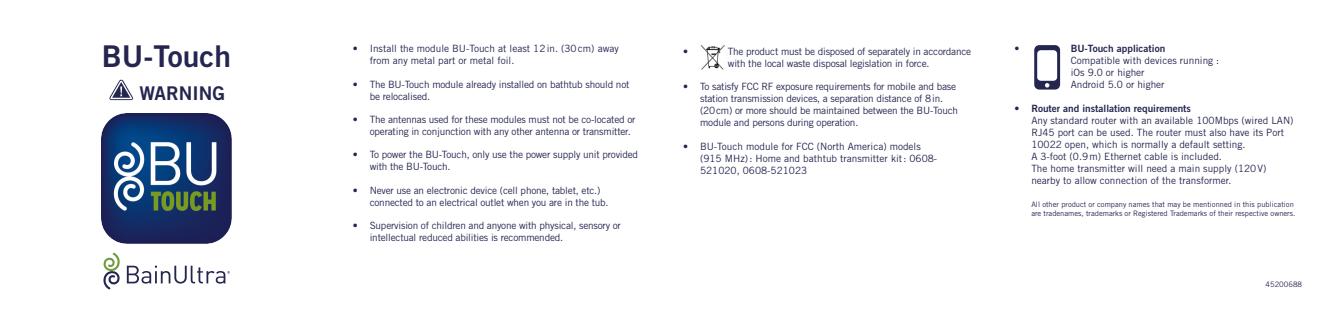
<style>
.page{position:relative;width:1325px;height:332px;background:#fff}
.page>*{position:absolute;margin:0;border:0;box-sizing:border-box;transform-origin:0 0}
.t1{font:29.88px "Trade Gothic LT Std Bd 2";color:#242650}
.t2{font:18.88px "Trade Gothic LT Std Bd 2";color:#242650}
.paragraphe_text_bull{font:10px/12px "Trade Gothic LT Std";letter-spacing:-.02em;color:#242650}
.paragraphe_text_bull-2{font:10px/12px "Trade Gothic LT Std";color:#242650}
.paragraphe_text_bull-3{font:7.5px/9px "Trade Gothic LT Std";color:#242650}
.s1{font-family:"Trade Gothic LT Std Bd 2"}
</style>
<div class="page">
<img style="left:700px;top:45px;width:25px;height:25px">
<img style="left:102px;top:113px;width:129px;height:130px">
<svg style="left:109px;top:79px;width:25px;height:22px"></svg>
<svg style="left:103px;top:252px;width:17px;height:37px"></svg>
<svg style="left:127px;top:265px;width:103px;height:18px"></svg>
<svg style="left:1034px;top:45px;width:26px;height:44px"></svg>
<p class="t1" style="left:102px;top:37px;width:131px">BU-Touch</p>
<p class="t2" style="left:140px;top:81px;width:87px">WARNING</p>
<p class="paragraphe_text_bull-2" style="left:370px;top:43px;width:251px;text-indent:-17px">• Install the module BU-Touch at least 12in. (30cm) away from any metal part or metal foil.</p>
<p class="paragraphe_text_bull" style="left:370px;top:78px;width:261px;text-indent:-17px">• The BU-Touch module already installed on bathtub should not be relocalised.</p>
<p class="paragraphe_text_bull" style="left:370px;top:113px;width:267px;text-indent:-17px">• The antennas used for these modules must not be co-located or operating in conjunction with any other antenna or transmitter.</p>
<p class="paragraphe_text_bull" style="left:370px;top:148px;width:270px;text-indent:-17px">• To power the BU-Touch, only use the power supply unit provided with the BU-Touch.</p>
<p class="paragraphe_text_bull" style="left:370px;top:184px;width:240px;text-indent:-17px">• Never use an electronic device (cell phone, tablet, etc.) connected to an electrical outlet when you are in the tub.</p>
<p class="paragraphe_text_bull" style="left:370px;top:219px;width:253px;text-indent:-17px">• Supervision of children and anyone with physical, sensory or intellectual reduced abilities is recommended.</p>
<p class="paragraphe_text_bull" style="left:683px;top:45px;width:6px">•</p>
<p class="paragraphe_text_bull" style="left:728px;top:45px;width:245px">The product must be disposed of separately in accordance with the local waste disposal legislation in force.</p>
<p class="paragraphe_text_bull" style="left:700px;top:80px;width:259px;text-indent:-17px">• To satisfy FCC RF exposure requirements for mobile and base station transmission devices, a separation distance of 8in. (20cm) or more should be maintained between the BU-Touch module and persons during operation.</p>
<p class="paragraphe_text_bull-2" style="left:700px;top:140px;width:239px;text-indent:-17px">• BU-Touch module for FCC (North America) models (915 MHz): Home and bathtub transmitter kit: 0608-<br>521020, 0608-521023</p>
<p class="paragraphe_text_bull" style="left:1014px;top:43px;width:6px">•</p>
<p class="paragraphe_text_bull-2" style="left:1071px;top:43px;width:150px"><span class="s1">BU-Touch application<br></span>Compatible with devices running : iOs 9.0 or higher<br>Android 5.0 or higher</p>
<p class="paragraphe_text_bull-2" style="left:1031px;top:102px;width:264px;text-indent:-17px">• <span class="s1">Router and installation requirements<br></span>Any standard router with an available 100Mbps (wired LAN)<br>RJ45 port can be used. The router must also have its Port 10022 open, which is normally a default setting.<br>A 3-foot (0.9m) Ethernet cable is included.<br>The home transmitter will need a main supply (120V) nearby to allow connection of the transformer.</p>
<p class="paragraphe_text_bull-3" style="left:1031px;top:199px;width:266px">All other product or company names that may be mentionned in this publication are tradenames, trademarks or Registered Trademarks of their respective owners.</p>
<p class="paragraphe_text_bull-3" style="left:1265px;top:279px;width:38px">45200688</p>
</div>
